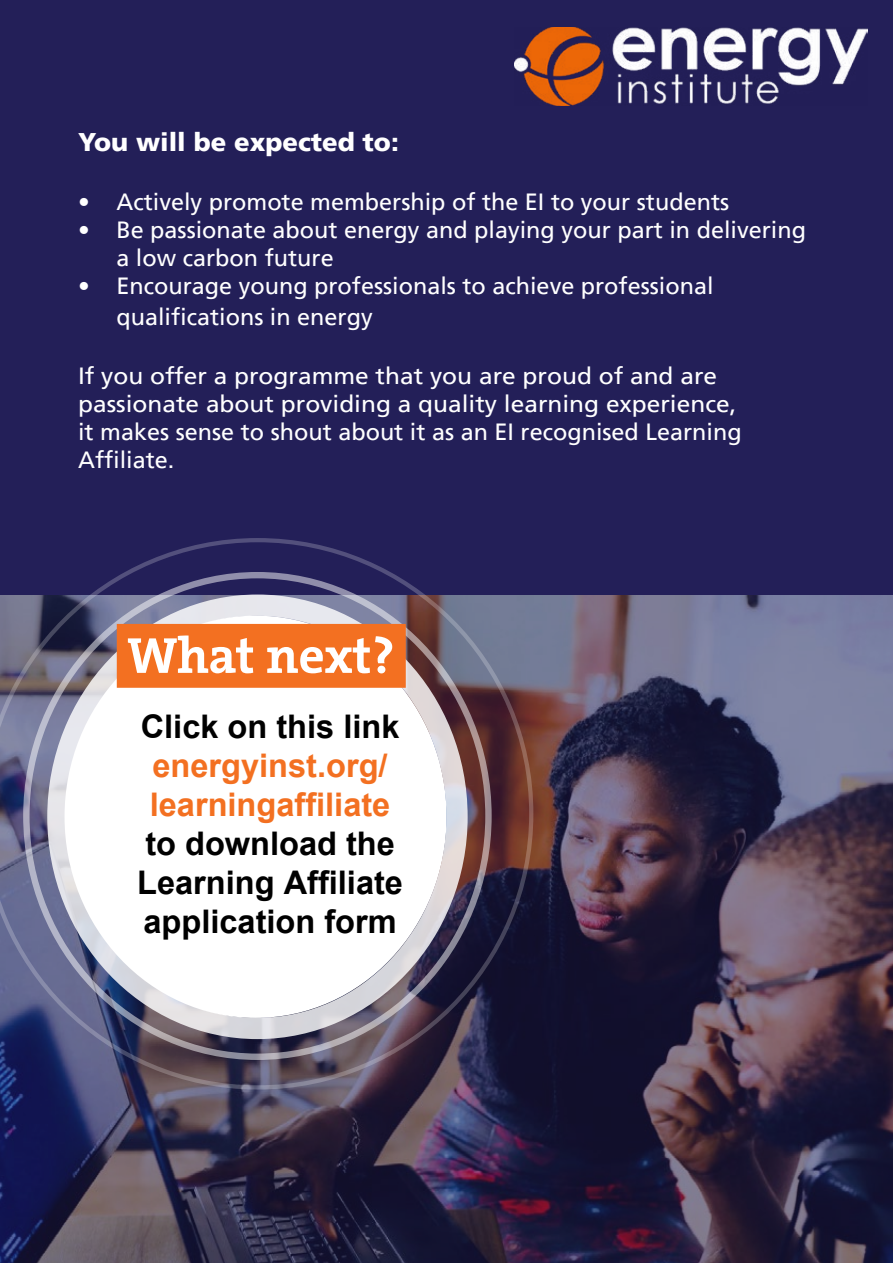
<style>
.page{position:relative;width:893px;height:1263px;background:#fff}
.page>*{position:absolute;margin:0;border:0;box-sizing:border-box;transform-origin:0 0}
.t1{font:700 51.15px "The Serif B W7";color:#fff}
.t2{font:700 32.55px/39px "Arial";color:#000}
.t3{font:700 32.55px/39px "Arial";color:#f37021}
.t4{font:900 25.5px "Frutiger LT";color:#fff}
.t5{font:23.4px/28px "Frutiger LT";color:#fff}
.t6{font:23.4px/28px "Frutiger LT";color:#fff;scale:1.05 1}
</style>
<div class="page">
<div style="left:0;top:0;width:893px;height:596px;background:#231f58"></div>
<img style="left:0;top:596px;width:893px;height:667px">
<svg style="left:0;top:538px;width:533px;height:551px"></svg>
<img style="left:514px;top:27px;width:353px;height:79px">
<p class="t4" style="left:78px;top:127px;width:322px">You will be expected to:</p>
<p class="t5" style="left:78px;top:188px;width:653px">• Actively promote membership of the EI to your students</p>
<p class="t5" style="left:116px;top:216px;width:691px;text-indent:-38px">• Be passionate about energy and playing your part in delivering a low carbon future</p>
<p class="t5" style="left:116px;top:271px;width:599px;line-height:30.6px;text-indent:-38px">• Encourage young professionals to achieve professional qualifications in energy</p>
<p class="t6" style="left:78px;top:362px;width:633px">If you offer a programme that you are proud of and are passionate about providing a quality learning experience, it makes sense to shout about it as an EI recognised Learning Affiliate.</p>
<h1 class="t1" style="left:127px;top:622px;width:269px">What next?</h1>
<h2 class="t2" style="left:141px;top:707px;width:260px">Click on this link</h2>
<h2 class="t3" style="left:150px;top:746px;width:242px">energyinst.org/ learningaffiliate</h2>
<h2 class="t2" style="left:137px;top:824px;width:267px">to download the<br>Learning Affiliate application form</h2>
</div>
